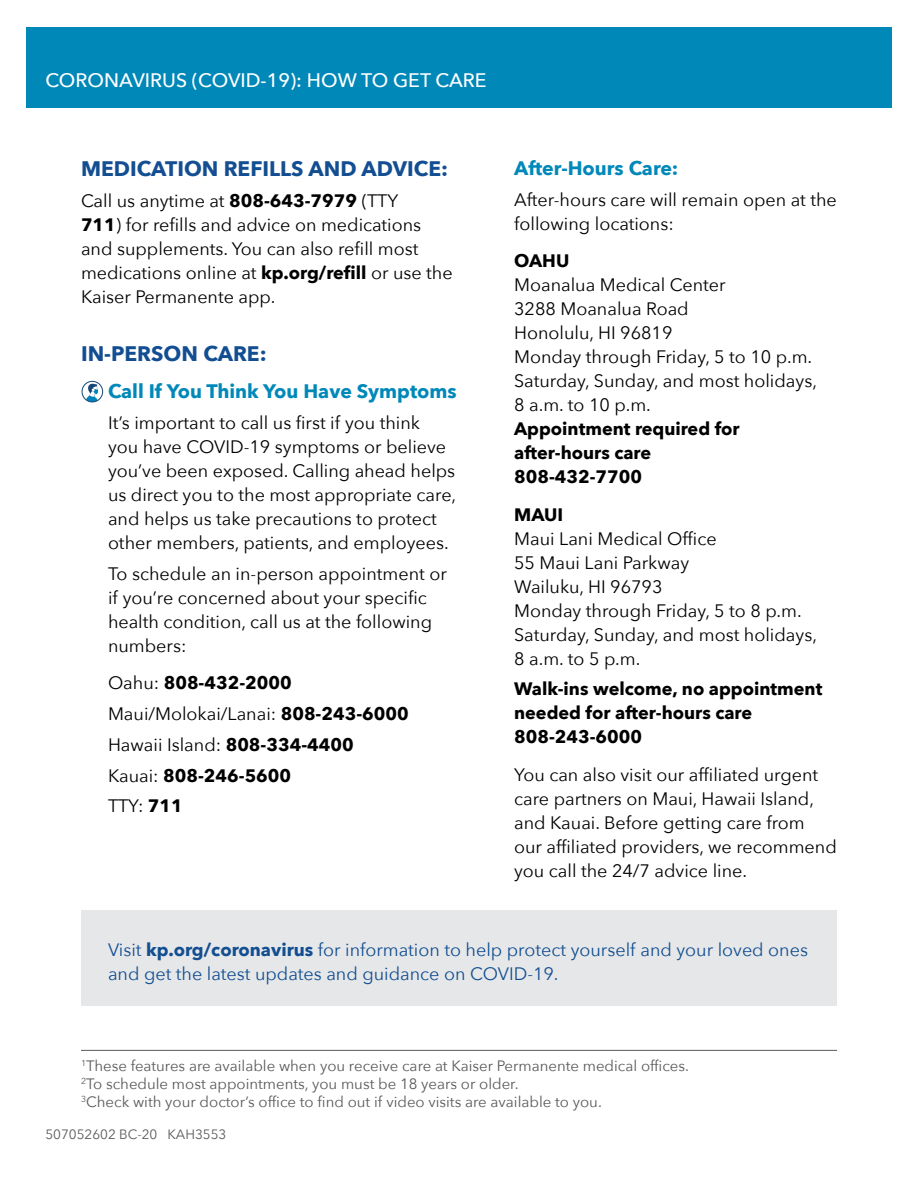
<style>
.page{position:relative;width:918px;height:1188px;background:#fff}
.page>*{position:absolute;margin:0;border:0;box-sizing:border-box;transform-origin:0 0}
.t1{font:700 21px "Avenir Next";color:#124e91}
.Subhead{font:700 19.5px "Avenir Next";color:#0088b9}
.t2{font:500 19.5px "Avenir Next";color:#fff}
.Body_copy{font:18px/24px "Avenir Next";color:#000}
.List{font:18px "Avenir Next";color:#000}
.List-2{font:700 18px "Avenir Next";color:#000}
.Body_copy-2{font:18px/24px "Avenir Next";color:#124e91}
.Footnote{font:15px "Avenir Next";color:#58595b}
.t3{font:13.5px "Avenir Next";color:#58595b}
.s1{font-weight:700}
.s2{font-weight:400}
</style>
<div class="page">
<svg style="left:86px;top:384px;width:13px;height:18px"></svg>
<div style="left:82px;top:381px;width:21px;height:21px;border:1px solid #164777;border-radius:50%"></div>
<div style="left:26px;top:27px;width:866px;height:81px;background:#0088b9"></div>
<div style="left:81px;top:910px;width:756px;height:96px;background:#e6e7e8"></div>
<hr style="left:81px;top:1050px;width:756px;height:1px;background:#58595b">
<p class="t2" style="left:45px;top:64px;width:443px">CORONAVIRUS (COVID-19): HOW TO GET CARE</p>
<p class="t1" style="left:81px;top:151px;width:369px">MEDICATION REFILLS AND ADVICE:</p>
<p class="Body_copy" style="left:81px;top:188px;width:373px">Call us anytime at <span class="s1">808-643-7979</span> (TTY<br><span class="s1">711</span>) for refills and advice on medications and supplements. You can also refill most medications online at <span class="s1">kp.org/refill</span> or use the Kaiser Permanente app.</p>
<p class="t1" style="left:81px;top:335px;width:187px">IN-PERSON CARE:</p>
<p class="Subhead" style="left:108px;top:375px;width:350px">Call If You Think You Have Symptoms</p>
<p class="Body_copy" style="left:108px;top:410px;width:350px">It’s important to call us first if you think<br>you have COVID-19 symptoms or believe you’ve been exposed. Calling ahead helps us direct you to the most appropriate care, and helps us take precautions to protect other members, patients, and employees.</p>
<p class="Body_copy" style="left:108px;top:561px;width:340px">To schedule an in-person appointment or if you’re concerned about your specific health condition, call us at the following numbers:</p>
<p class="List-2" style="left:108px;top:667px;width:185px"><span class="s2">Oahu:</span> 808-432-2000</p>
<p class="List" style="left:108px;top:699px;width:302px">Maui/Molokai/Lanai: <span class="s1">808-243-6000</span></p>
<p class="List" style="left:108px;top:729px;width:247px">Hawaii Island: <span class="s1">808-334-4400</span></p>
<p class="List-2" style="left:108px;top:760px;width:185px"><span class="s2">Kauai:</span> 808-246-5600</p>
<p class="List" style="left:108px;top:791px;width:76px">TTY: <span class="s1">711</span></p>
<p class="Subhead" style="left:514px;top:151px;width:166px">After-Hours Care:</p>
<p class="Body_copy" style="left:514px;top:186px;width:324px">After-hours care will remain open at the following locations:</p>
<p class="List-2" style="left:514px;top:245px;width:57px">OAHU</p>
<p class="List" style="left:514px;top:270px;width:213px">Moanalua Medical Center</p>
<p class="List" style="left:514px;top:294px;width:176px">3288 Moanalua Road</p>
<p class="List" style="left:514px;top:318px;width:160px">Honolulu, HI 96819</p>
<p class="List" style="left:514px;top:342px;width:300px">Monday through Friday, 5 to 10 p.m.</p>
<p class="List" style="left:514px;top:366px;width:304px">Saturday, Sunday, and most holidays,</p>
<p class="List" style="left:514px;top:390px;width:138px">8 a.m. to 10 p.m.</p>
<p class="List-2" style="left:514px;top:413px;width:227px">Appointment required for</p>
<p class="List-2" style="left:514px;top:437px;width:138px">after-hours care</p>
<p class="List-2" style="left:514px;top:461px;width:130px">808-432-7700</p>
<p class="List-2" style="left:514px;top:499px;width:50px">MAUI</p>
<p class="List" style="left:514px;top:523px;width:204px">Maui Lani Medical Office</p>
<p class="List" style="left:514px;top:547px;width:177px">55 Maui Lani Parkway</p>
<p class="List" style="left:514px;top:571px;width:150px">Wailuku, HI 96793</p>
<p class="List" style="left:514px;top:595px;width:289px">Monday through Friday, 5 to 8 p.m.</p>
<p class="List" style="left:514px;top:619px;width:304px">Saturday, Sunday, and most holidays,</p>
<p class="List" style="left:514px;top:643px;width:128px">8 a.m. to 5 p.m.</p>
<p class="List-2" style="left:514px;top:673px;width:310px">Walk-ins welcome, no appointment</p>
<p class="List-2" style="left:514px;top:697px;width:239px">needed for after-hours care</p>
<p class="List-2" style="left:514px;top:721px;width:130px">808-243-6000</p>
<p class="Body_copy" style="left:514px;top:762px;width:324px">You can also visit our affiliated urgent care partners on Maui, Hawaii Island, and Kauai. Before getting care from our affiliated providers, we recommend you call the 24/7 advice line.</p>
<p class="Body_copy-2" style="left:108px;top:936px;width:702px">Visit <span class="s1">kp.org/coronavirus</span> for information to help protect yourself and your loved ones and get the latest updates and guidance on COVID-19.</p>
<p class="Footnote" style="left:81px;top:1053px;width:610px"><sup>1</sup>These features are available when you receive care at Kaiser Permanente medical offices.</p>
<p class="Footnote" style="left:81px;top:1071px;width:439px"><sup>2</sup>To schedule most appointments, you must be 18 years or older.</p>
<p class="Footnote" style="left:81px;top:1089px;width:522px"><sup>3</sup>Check with your doctor’s office to find out if video visits are available to you.</p>
<p class="t3" style="left:45px;top:1123px;width:183px">507052602 BC-20 KAH3553</p>
</div>
